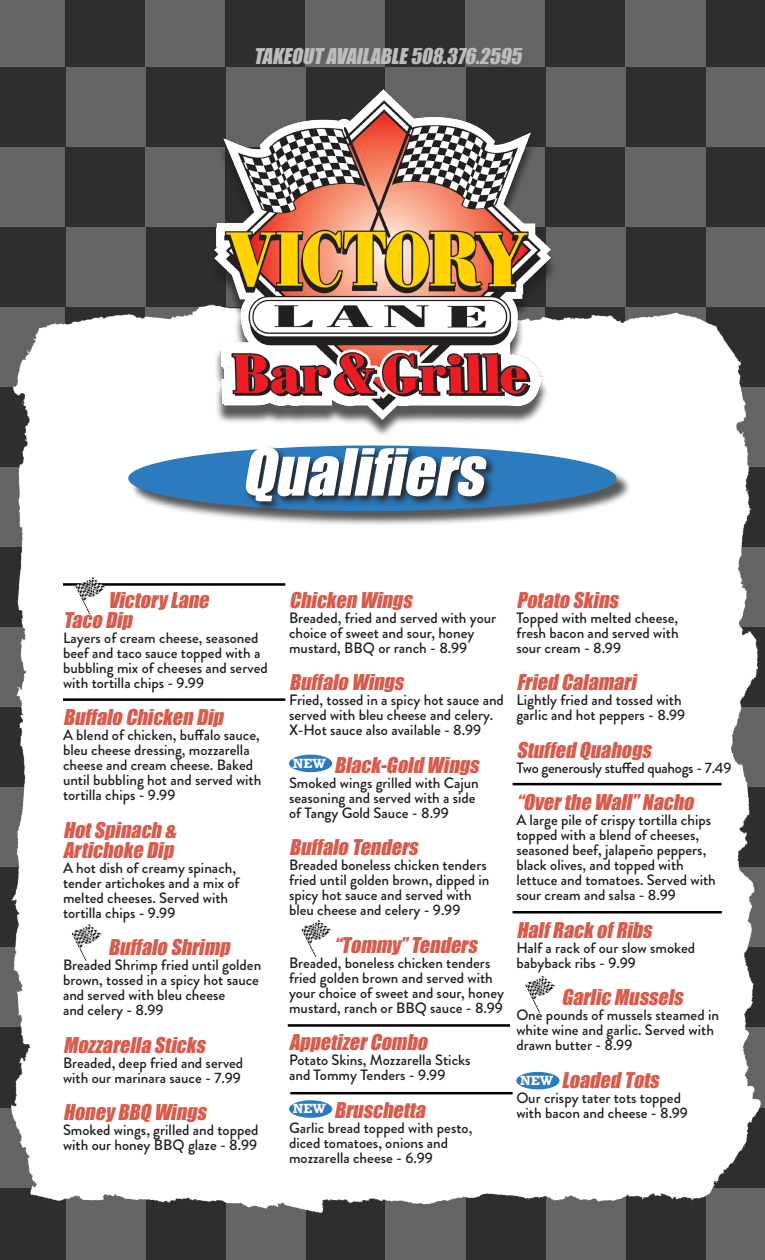
<style>
.page{position:relative;width:765px;height:1260px;background:#fff}
.page>*{position:absolute;margin:0;border:0;box-sizing:border-box;transform-origin:0 0}
.t1{font:italic 60px "Impact";color:#fff}
.t2{font:italic 20px "Impact";color:#d95b4b}
.t3{font:italic 20px "Impact";color:#bebcbc}
.t4{font:500 15px/15px "Brandon Grotesque";color:#231f20}
.t5{font:500 15px "Brandon Grotesque";letter-spacing:-.02em;color:#231f20}
.t6{font:700 12.5px "Rockwell";color:#fff}
</style>
<div class="page">
<svg style="left:0;top:0;width:765px;height:200px;background:#484948"></svg>
<img style="left:0;top:200px;width:765px;height:1060px">
<div style="left:131px;top:447px;width:501px;height:80px;background:#231f20;opacity:.75"></div>
<div style="left:128px;top:446px;width:488px;height:65px;background:#2c7bbf;border-radius:50%"></div>
<div style="left:243px;top:445px;width:254px;height:67px;background:#231f20;opacity:.96"></div>
<div style="left:289px;top:755px;width:43px;height:17px;background:#2c7bbf;border-radius:50%"></div>
<div style="left:289px;top:1100px;width:43px;height:18px;background:#2c7bbf;border-radius:50%"></div>
<div style="left:516px;top:1072px;width:44px;height:17px;background:#2c7bbf;border-radius:50%"></div>
<svg style="left:72px;top:924px;width:31px;height:38px"></svg>
<svg style="left:301px;top:920px;width:32px;height:37px"></svg>
<svg style="left:525px;top:976px;width:32px;height:37px"></svg>
<hr style="left:63px;top:583px;width:222px;height:3px;background:#000">
<svg style="left:75px;top:577px;width:32px;height:38px"></svg>
<hr style="left:63px;top:698px;width:222px;height:3px;background:#000">
<hr style="left:288px;top:1024px;width:222px;height:3px;background:#000">
<hr style="left:290px;top:1092px;width:223px;height:2px;background:#000">
<hr style="left:513px;top:783px;width:208px;height:2px;background:#000">
<hr style="left:513px;top:911px;width:209px;height:2px;background:#000">
<div style="left:209px;top:96px;width:347px;height:341px;background:#231f20;opacity:.75"></div>
<img style="left:215px;top:90px;width:335px;height:329px">
<p class="t3" style="left:254px;top:41px;width:275px">TAKEOUT AVAILABLE 508.376.2595</p>
<p class="t1" style="left:242px;top:426px;width:259px">Qualifiers</p>
<p class="t2" style="left:108px;top:584px;width:107px">Victory Lane</p>
<p class="t2" style="left:63px;top:604px;width:76px">Taco Dip</p>
<p class="t4" style="left:63px;top:630px;width:206px">Layers of cream cheese, seasoned beef and taco sauce topped with a bubbling mix of cheeses and served with tortilla chips - 9.99</p>
<p class="t2" style="left:63px;top:702px;width:167px">Buffalo Chicken Dip</p>
<p class="t4" style="left:63px;top:728px;width:200px">A blend of chicken, buffalo sauce, bleu cheese dressing, mozzarella cheese and cream cheese. Baked until bubbling hot and served with tortilla chips - 9.99</p>
<p class="t2" style="left:63px;top:814px;width:120px">Hot Spinach &amp;</p>
<p class="t2" style="left:63px;top:834px;width:117px">Artichoke Dip</p>
<p class="t4" style="left:63px;top:860px;width:175px">A hot dish of creamy spinach,</p>
<p class="t4" style="left:63px;top:875px;width:178px">tender artichokes and a mix of melted cheeses. Served with tortilla chips - 9.99</p>
<p class="t2" style="left:108px;top:932px;width:128px">Buffalo Shrimp</p>
<p class="t4" style="left:63px;top:958px;width:200px">Breaded Shrimp fried until golden brown, tossed in a spicy hot sauce and served with bleu cheese<br>and celery - 8.99</p>
<p class="t2" style="left:63px;top:1029px;width:149px">Mozzarella Sticks</p>
<p class="t4" style="left:63px;top:1055px;width:182px">Breaded, deep fried and served</p>
<p class="t4" style="left:63px;top:1070px;width:179px">with our marinara sauce - 7.99</p>
<p class="t2" style="left:63px;top:1097px;width:150px">Honey BBQ Wings</p>
<p class="t4" style="left:63px;top:1123px;width:197px">Smoked wings, grilled and topped with our honey BBQ glaze - 8.99</p>
<p class="t2" style="left:289px;top:584px;width:130px">Chicken Wings</p>
<p class="t4" style="left:289px;top:610px;width:209px">Breaded, fried and served with your choice of sweet and sour, honey</p>
<p class="t4" style="left:289px;top:640px;width:180px">mustard, BBQ or ranch - 8.99</p>
<p class="t2" style="left:289px;top:667px;width:121px">Buffalo Wings</p>
<p class="t4" style="left:289px;top:693px;width:216px">Fried, tossed in a spicy hot sauce and served with bleu cheese and celery.<br>X-Hot sauce also available - 8.99</p>
<p class="t2" style="left:334px;top:749px;width:151px">Black-Gold Wings</p>
<p class="t4" style="left:289px;top:775px;width:191px">Smoked wings grilled with Cajun</p>
<p class="t4" style="left:289px;top:790px;width:188px">seasoning and served with a side of Tangy Gold Sauce - 8.99</p>
<p class="t2" style="left:289px;top:832px;width:135px">Buffalo Tenders</p>
<p class="t4" style="left:289px;top:858px;width:202px">Breaded boneless chicken tenders fried until golden brown, dipped in spicy hot sauce and served with bleu cheese and celery - 9.99</p>
<p class="t2" style="left:334px;top:929px;width:150px">“Tommy” Tenders</p>
<p class="t4" style="left:289px;top:955px;width:217px">Breaded, boneless chicken tenders fried golden brown and served with your choice of sweet and sour, honey mustard, ranch or BBQ sauce - 8.99</p>
<p class="t2" style="left:289px;top:1027px;width:145px">Appetizer Combo</p>
<p class="t4" style="left:289px;top:1053px;width:183px">Potato Skins, Mozzarella Sticks and Tommy Tenders - 9.99</p>
<p class="t2" style="left:334px;top:1094px;width:98px">Bruschetta</p>
<p class="t4" style="left:289px;top:1120px;width:185px">Garlic bread topped with pesto, diced tomatoes, onions and</p>
<p class="t4" style="left:289px;top:1150px;width:145px">mozzarella cheese - 6.99</p>
<p class="t6" style="left:293px;top:755px;width:35px">NEW</p>
<p class="t6" style="left:293px;top:1101px;width:35px">NEW</p>
<p class="t2" style="left:516px;top:584px;width:108px">Potato Skins</p>
<p class="t4" style="left:516px;top:610px;width:164px;text-align:justify">Topped with melted cheese, fresh bacon and served with sour cream - 8.99</p>
<p class="t2" style="left:516px;top:667px;width:126px">Fried Calamari</p>
<p class="t4" style="left:516px;top:693px;width:171px">Lightly fried and tossed with garlic and hot peppers - 8.99</p>
<p class="t2" style="left:516px;top:734px;width:141px">Stuffed Quahogs</p>
<p class="t5" style="left:516px;top:757px;width:217px">Two generously stuffed quahogs - 7.49</p>
<p class="t2" style="left:516px;top:787px;width:184px">“Over the Wall” Nacho</p>
<p class="t4" style="left:516px;top:813px;width:196px">A large pile of crispy tortilla chips topped with a blend of cheeses,</p>
<p class="t4" style="left:516px;top:843px;width:191px">seasoned beef, jalapeño peppers, black olives, and topped with</p>
<p class="t4" style="left:516px;top:873px;width:201px">lettuce and tomatoes. Served with sour cream and salsa - 8.99</p>
<p class="t2" style="left:516px;top:914px;width:142px">Half Rack of Ribs</p>
<p class="t4" style="left:516px;top:940px;width:180px">Half a rack of our slow smoked</p>
<p class="t4" style="left:516px;top:955px;width:121px">babyback ribs - 9.99</p>
<p class="t2" style="left:561px;top:982px;width:128px">Garlic Mussels</p>
<p class="t4" style="left:516px;top:1008px;width:204px">One pounds of mussels steamed in white wine and garlic. Served with drawn butter - 8.99</p>
<p class="t2" style="left:561px;top:1064px;width:104px">Loaded Tots</p>
<p class="t4" style="left:516px;top:1090px;width:173px">Our crispy tater tots topped with bacon and cheese - 8.99</p>
<p class="t6" style="left:520px;top:1072px;width:35px">NEW</p>
</div>
